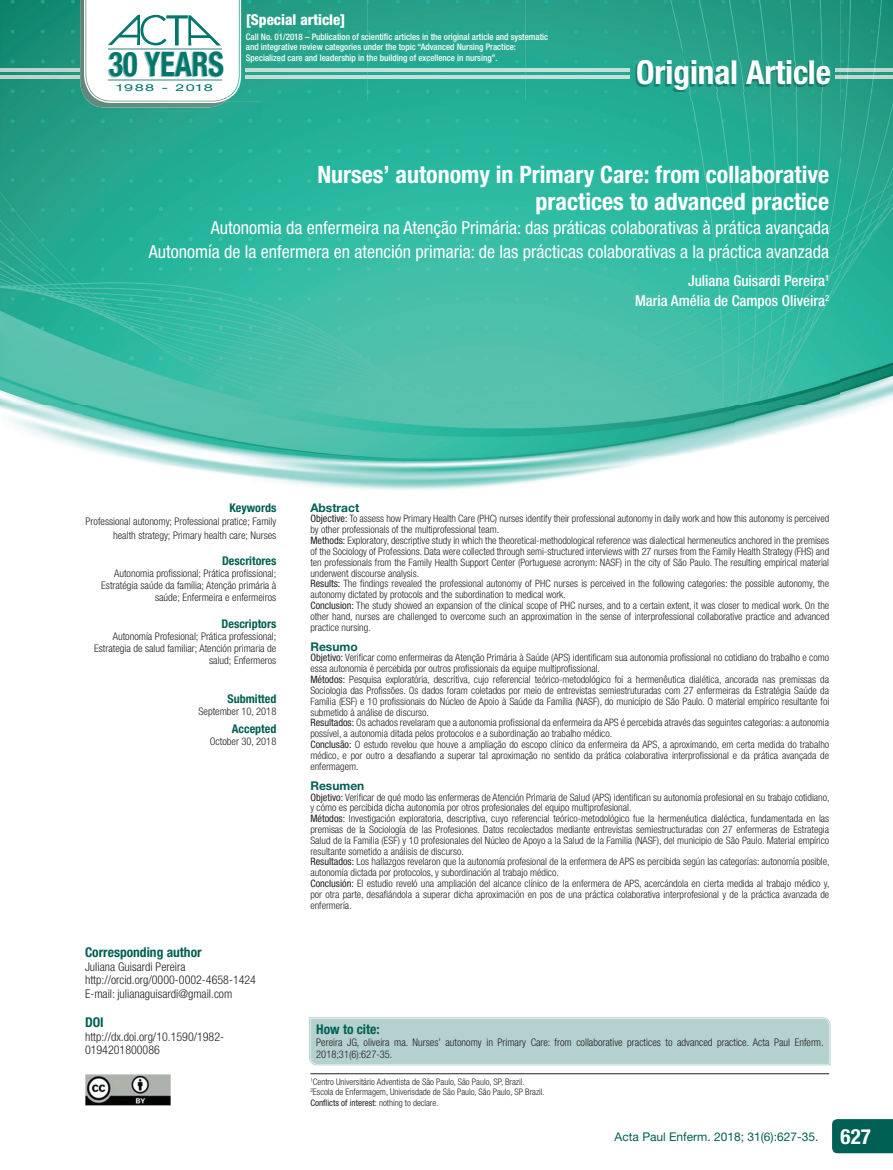
<style>
.page{position:relative;width:893px;height:1170px;background:#fff}
.page>*{position:absolute;margin:0;border:0;box-sizing:border-box;transform-origin:0 0}
.t1{font:700 condensed 33.9px "Helvetica Neue LT Std";color:#00766c;scale:.89 1}
.t2{font:700 condensed 33px "Helvetica Neue LT Std";color:#fff}
.t3{font:700 condensed 24px/27px "Helvetica Neue LT Std";color:#fff;text-align:right}
.t4{font:700 condensed 21px "Helvetica Neue LT Std";color:#fff}
.t5{font:condensed 18px/24px "Helvetica Neue LT Std";color:#fff;text-align:right}
.t6{font:500 condensed 15px/19.5px "Helvetica Neue LT Std";color:#fff;text-align:right}
.t7{font:800 condensed 15px "Helvetica Neue LT Std";color:#fff}
.t8{font:700 condensed 13.5px "Helvetica Neue LT Std";color:#006053}
.t9{font:300 condensed 12px/13.5px "Helvetica Neue LT Std";color:#231f20}
.t10{font:700 condensed 12px "Helvetica Neue LT Std";color:#006053}
.t11{font:12px "Helvetica Neue LT Std";color:#006053}
.t12{font:700 12px "Helvetica Neue LT Std";color:#006053}
.t13{font:300 condensed 10.5px/12px "Helvetica Neue LT Std";color:#231f20;text-align:right}
.t14{font:300 condensed 10.2px/10.8px "Helvetica Neue LT Std";color:#231f20}
.t15{font:expanded 9.6px "Helvetica Neue LT Std";letter-spacing:.1em;color:#00766c;scale:1.43 1}
.t16{font:500 condensed 9px/10.8px "Helvetica Neue LT Std";color:#fff}
.t17{font:300 condensed 9px/10.5px "Helvetica Neue LT Std";color:#231f20}
.s1{font-weight:400}
</style>
<div class="page">
<div style="left:832px;top:1119px;width:61px;height:34px;background:#006053"></div>
<img style="left:0;top:0;width:105px;height:304px">
<img style="left:241px;top:0;width:599px;height:101px">
<img style="left:840px;top:0;width:53px;height:416px">
<img style="left:105px;top:101px;width:630px;height:203px">
<img style="left:735px;top:101px;width:106px;height:342px">
<img style="left:0;top:304px;width:736px;height:186px">
<img style="left:0;top:75px;width:80px;height:4px">
<img style="left:0;top:68px;width:80px;height:4px">
<img style="left:835px;top:75px;width:58px;height:4px">
<img style="left:835px;top:68px;width:58px;height:4px">
<img style="left:80px;top:0;width:153px;height:107px">
<svg style="left:84px;top:0;width:157px;height:103px"></svg>
<hr style="left:108px;top:48px;width:114px;height:1px;background:#95bfbb">
<hr style="left:108px;top:79px;width:114px;height:2px;background:#95bfbb">
<hr style="left:310px;top:1073px;width:519px;height:1px;background:#231f20">
<img style="left:85px;top:1074px;width:86px;height:31px">
<div style="left:309px;top:1017px;width:522px;height:48px;background:#b5d1cf"></div>
<img style="left:635px;top:62px;width:193px;height:30px">
<hr style="left:246px;top:75px;width:383px;height:4px;background:#c3dfd7">
<hr style="left:246px;top:68px;width:383px;height:4px;background:#c3dfd7">
<h1 class="t1" style="left:109px;top:44px;width:131px">30 YEARS</h1>
<p class="t15" style="left:117px;top:82px;width:69px">1988 - 2018</p>
<h3 class="t7" style="left:246px;top:10px;width:101px">[Special article]</h3>
<p class="t16" style="left:246px;top:31px;width:304px">Call No. 01/2018 – Publication of scientific articles in the original article and systematic and integrative review categories under the topic “Advanced Nursing Practice:<br>Specialized care and leadership in the building of excellence in nursing”.</p>
<h2 class="t2" style="left:636px;top:52px;width:196px">Original Article</h2>
<h3 class="t3" style="left:317px;top:161px;width:513px">Nurses’ autonomy in Primary Care: from collaborative practices to advanced practice</h3>
<h3 class="t5" style="left:149px;top:216px;width:682px">Autonomia da enfermeira na Atenção Primária: das práticas colaborativas à prática avançada<br>Autonomía de la enfermera en atención primaria: de las prácticas colaborativas a la práctica avanzada</h3>
<h3 class="t6" style="left:635px;top:271px;width:196px">Juliana Guisardi Pereira<sup>1<br></sup>Maria Amélia de Campos Oliveira<sup>2</sup></h3>
<p class="t10" style="left:230px;top:500px;width:48px">Keywords</p>
<p class="t13" style="left:86px;top:514px;width:192px;line-height:13.5px">Professional autonomy; Professional pratice; Family health strategy; Primary health care; Nurses</p>
<p class="t10" style="left:222px;top:553px;width:56px">Descritores</p>
<p class="t13" style="left:101px;top:567px;width:177px">Autonomia profissional; Prática profissional;<br>Estratégia saúde da família; Atenção primária à saúde; Enfermeira e enfermeiros</p>
<p class="t10" style="left:222px;top:616px;width:56px">Descriptors</p>
<p class="t13" style="left:94px;top:630px;width:184px">Autonomía Profesional; Prática professional;<br>Estrategia de salud familiar; Atención primaria de salud; Enfermeros</p>
<p class="t10" style="left:228px;top:691px;width:50px">Submitted</p>
<p class="t13" style="left:199px;top:705px;width:79px">September 10, 2018</p>
<p class="t10" style="left:232px;top:721px;width:46px">Accepted</p>
<p class="t13" style="left:210px;top:734px;width:68px">October 30, 2018</p>
<h3 class="t8" style="left:85px;top:944px;width:118px">Corresponding author</h3>
<p class="t9" style="left:85px;top:959px;width:172px">Juliana Guisardi Pereira http://orcid.org/0000-0002-4658-1424<br>E-mail: julianaguisardi@gmail.com</p>
<h3 class="t8" style="left:85px;top:1014px;width:20px">DOI</h3>
<p class="t9" style="left:85px;top:1029px;width:141px">http://dx.doi.org/10.1590/1982-<br>0194201800086</p>
<p class="t12" style="left:310px;top:500px;width:50px">Abstract</p>
<p class="t14" style="left:310px;top:513px;width:520px"><span class="s1">Objective:</span> To assess how Primary Health Care (PHC) nurses identify their professional autonomy in daily work and how this autonomy is perceived by other professionals of the multiprofessional team.<br><span class="s1">Methods:</span> Exploratory, descriptive study in which the theoretical-methodological reference was dialectical hermeneutics anchored in the premises of the Sociology of Professions. Data were collected through semi-structured interviews with 27 nurses from the Family Health Strategy (FHS) and ten professionals from the Family Health Support Center (Portuguese acronym: NASF) in the city of São Paulo. The resulting empirical material underwent discourse analysis.<br><span class="s1">Results:</span> The findings revealed the professional autonomy of PHC nurses is perceived in the following categories: the possible autonomy, the autonomy dictated by protocols and the subordination to medical work.<br><span class="s1">Conclusion:</span> The study showed an expansion of the clinical scope of PHC nurses, and to a certain extent, it was closer to medical work. On the other hand, nurses are challenged to overcome such an approximation in the sense of interprofessional collaborative practice and advanced practice nursing.</p>
<p class="t12" style="left:310px;top:639px;width:49px">Resumo</p>
<p class="t14" style="left:310px;top:652px;width:520px"><span class="s1">Objetivo:</span> Verificar como enfermeiras da Atenção Primária à Saúde (APS) identificam sua autonomia profissional no cotidiano do trabalho e como essa autonomia é percebida por outros profissionais da equipe multiprofissional.<br><span class="s1">Métodos:</span> Pesquisa exploratória, descritiva, cujo referencial teórico-metodológico foi a hermenêutica dialética, ancorada nas premissas da Sociologia das Profissões. Os dados foram coletados por meio de entrevistas semiestruturadas com 27 enfermeiras da Estratégia Saúde da Família (ESF) e 10 profissionais do Núcleo de Apoio à Saúde da Família (NASF), do município de São Paulo. O material empírico resultante foi submetido à análise de discurso.<br><span class="s1">Resultados:</span> Os achados revelaram que a autonomia profissional da enfermeira da APS é percebida através das seguintes categorias: a autonomia possível, a autonomia ditada pelos protocolos e a subordinação ao trabalho médico.<br><span class="s1">Conclusão:</span> O estudo revelou que houve a ampliação do escopo clínico da enfermeira da APS, a aproximando, em certa medida do trabalho médico, e por outro a desafiando a superar tal aproximação no sentido da prática colaborativa interprofissional e da prática avançada de enfermagem.</p>
<p class="t12" style="left:310px;top:778px;width:55px">Resumen</p>
<p class="t14" style="left:310px;top:791px;width:521px"><span class="s1">Objetivo:</span> Verificar de qué modo las enfermeras de Atención Primaria de Salud (APS) identifican su autonomía profesional en su trabajo cotidiano, y cómo es percibida dicha autonomía por otros profesionales del equipo multiprofesional.<br><span class="s1">Métodos:</span> Investigación exploratoria, descriptiva, cuyo referencial teórico-metodológico fue la hermenéutica dialéctica, fundamentada en las premisas de la Sociología de las Profesiones. Datos recolectados mediante entrevistas semiestructuradas con 27 enfermeras de Estrategia Salud de la Familia (ESF) y 10 profesionales del Núcleo de Apoyo a la Salud de la Familia (NASF), del municipio de São Paulo. Material empírico resultante sometido a análisis de discurso.<br><span class="s1">Resultados:</span> Los hallazgos revelaron que la autonomía profesional de la enfermera de APS es percibida según las categorías: autonomía posible, autonomía dictada por protocolos, y subordinación al trabajo médico.<br><span class="s1">Conclusión:</span> El estudio reveló una ampliación del alcance clínico de la enfermera de APS, acercándola en cierta medida al trabajo médico y, por otra parte, desafiándola a superar dicha aproximación en pos de una práctica colaborativa interprofesional y de la práctica avanzada de enfermería.</p>
<h3 class="t8" style="left:316px;top:1021px;width:65px">How to cite:</h3>
<p class="t13" style="left:316px;top:1036px;width:509px;text-align:left">Pereira JG, oliveira ma. Nurses’ autonomy in Primary Care: from collaborative practices to advanced practice. Acta Paul Enferm.<br>2018;31(6):627-35.</p>
<p class="t17" style="left:310px;top:1075px;width:236px"><sup>1</sup>Centro Universitário Adventista de São Paulo, São Paulo, SP, Brazil.<br><sup>2</sup>Escola de Enfermagem, Univerisdade de São Paulo, São Paulo, SP Brazil.<br><span class="s1">Conflicts of interest:</span> nothing to declare.</p>
<p class="t11" style="left:615px;top:1129px;width:205px">Acta Paul Enferm. 2018; 31(6):627-35.</p>
<h3 class="t4" style="left:841px;top:1123px;width:32px">627</h3>
</div>
